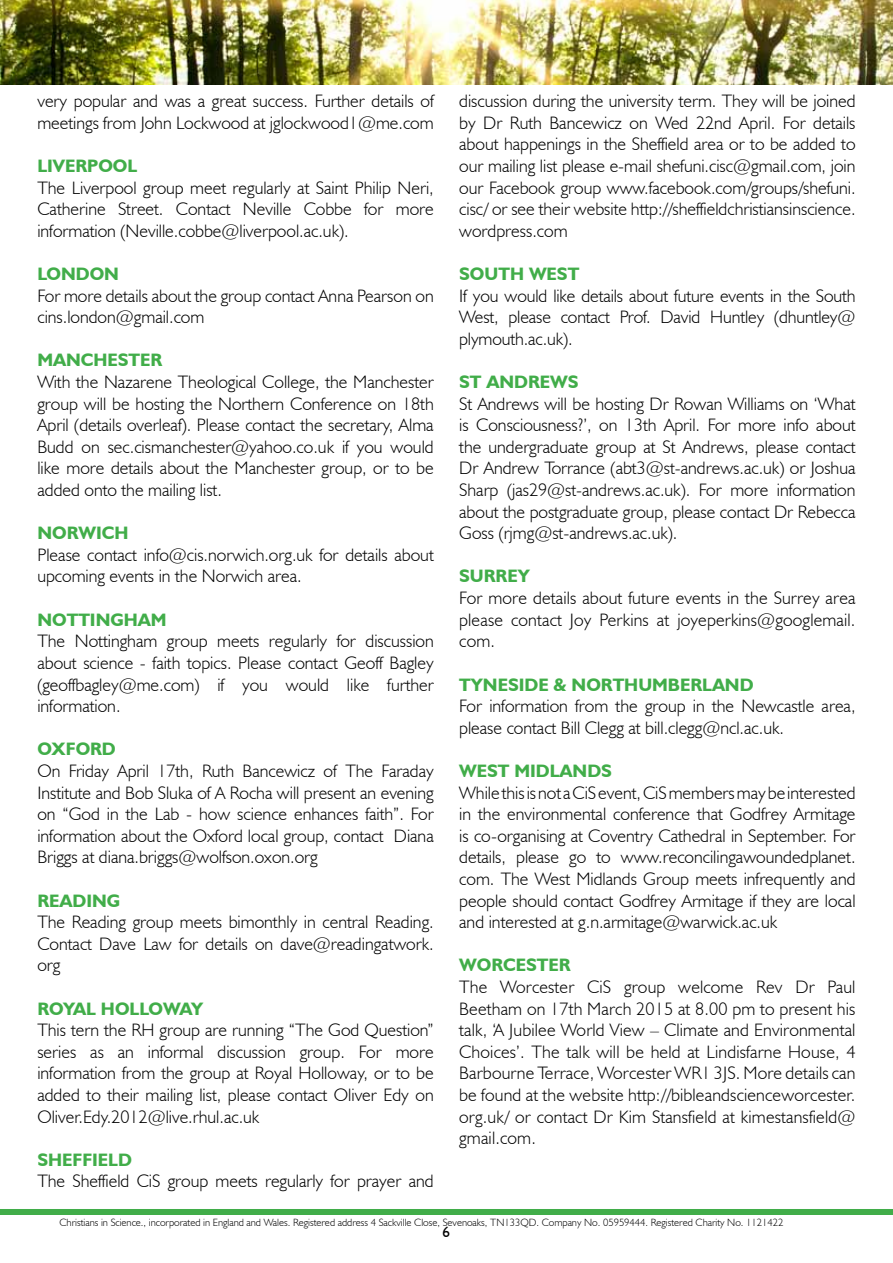
<style>
.page{position:relative;width:893px;height:1263px;background:#fff}
.page>*{position:absolute;margin:0;border:0;box-sizing:border-box;transform-origin:0 0}
.t1{font:300 18px/21.6px "Humanist 521 BT";color:#000;text-align:justify}
.t2{font:700 18px "Humanist 521 BT";color:#41ad49}
.t3{font:15px "Humanist 521 BT";color:#000}
.t4{font:300 10.5px "Humanist 521 BT";color:#000}
</style>
<div class="page">
<div style="left:0;top:1209px;width:893px;height:6px;background:#41ad49"></div>
<img style="left:0;top:0;width:893px;height:84px">
<p class="t1" style="left:37px;top:90px;width:398px">very popular and was a great success. Further details of meetings from John Lockwood at jglockwood1@me.com</p>
<p class="t2" style="left:37px;top:155px;width:101px">LIVERPOOL</p>
<p class="t1" style="left:37px;top:176px;width:398px">The Liverpool group meet regularly at Saint Philip Neri, Catherine Street. Contact Neville Cobbe for more information (Neville.cobbe@liverpool.ac.uk).</p>
<p class="t2" style="left:37px;top:263px;width:13px">LON</p>
<p class="t2" style="left:76px;top:263px;width:29px">DON</p>
<p class="t1" style="left:37px;top:284px;width:398px">For more details about the group contact Anna Pearson on cins.london@gmail.com</p>
<p class="t2" style="left:37px;top:349px;width:126px">MANCHESTER</p>
<p class="t1" style="left:37px;top:371px;width:398px">With the Nazarene Theological College, the Manchester group will be hosting the Northern Conference on 18th April (details overleaf). Please contact the secretary, Alma Budd on sec.cismanchester@yahoo.co.uk if you would like more details about the Manchester group, or to be added onto the mailing list.</p>
<p class="t2" style="left:37px;top:522px;width:14px">NORWICH</p>
<p class="t1" style="left:37px;top:544px;width:398px">Please contact info@cis.norwich.org.uk for details about upcoming events in the Norwich area.</p>
<p class="t2" style="left:37px;top:608px;width:13px">NOTTIN</p>
<p class="t2" style="left:110px;top:608px;width:58px">GHAM</p>
<p class="t1" style="left:37px;top:630px;width:398px">The Nottingham group meets regularly for discussion about science - faith topics. Please contact Geoff Bagley (geoffbagley@me.com) if you would like further information.</p>
<p class="t2" style="left:37px;top:738px;width:80px">OXFORD</p>
<p class="t1" style="left:37px;top:760px;width:398px">On Friday April 17th, Ruth Bancewicz of The Faraday Institute and Bob Sluka of A Rocha will present an evening on “God in the Lab - how science enhances faith”. For information about the Oxford local group, contact Diana Briggs at diana.briggs@wolfson.oxon.org</p>
<p class="t2" style="left:37px;top:889px;width:84px">READING</p>
<p class="t1" style="left:37px;top:911px;width:398px">The Reading group meets bimonthly in central Reading.<br>Contact Dave Law for details on dave@readingatwork. org</p>
<p class="t2" style="left:37px;top:997px;width:78px">ROYAL HOLLOWA</p>
<p class="t2" style="left:191px;top:997px;width:14px">Y</p>
<p class="t1" style="left:37px;top:1019px;width:398px">This tern the RH group are running “The God Question” series as an informal discussion group. For more information from the group at Royal Holloway, or to be added to their mailing list, please contact Oliver Edy on Oliver.Edy.2012@live.rhul.ac.uk</p>
<p class="t2" style="left:37px;top:1148px;width:96px">SHEFFIELD</p>
<p class="t1" style="left:37px;top:1170px;width:398px">The Sheffield CiS group meets regularly for prayer and</p>
<p class="t1" style="left:459px;top:90px;width:398px">discussion during the university term. They will be joined by Dr Ruth Bancewicz on Wed 22nd April. For details about happenings in the Sheffield area or to be added to our mailing list please e-mail shefuni.cisc@gmail.com, join our Facebook group www.facebook.com/groups/shefuni. cisc/ or see their website http://sheffieldchristiansinscience. wordpress.com</p>
<p class="t2" style="left:459px;top:263px;width:14px">SOUTH</p>
<p class="t2" style="left:529px;top:263px;width:14px">WEST</p>
<p class="t1" style="left:459px;top:284px;width:398px">If you would like details about future events in the South West, please contact Prof. David Huntley (dhuntley@ plymouth.ac.uk).</p>
<p class="t2" style="left:459px;top:371px;width:83px">ST AN DREWS</p>
<p class="t1" style="left:459px;top:392px;width:398px">St Andrews will be hosting Dr Rowan Williams on ‘What is Consciousness?’, on 13th April. For more info about the undergraduate group at St Andrews, please contact Dr Andrew Torrance (abt3@st-andrews.ac.uk) or Joshua Sharp (jas29@st-andrews.ac.uk). For more information about the postgraduate group, please contact Dr Rebecca Goss (rjmg@st-andrews.ac.uk).</p>
<p class="t2" style="left:459px;top:565px;width:72px">SURREY</p>
<p class="t1" style="left:459px;top:587px;width:398px">For more details about future events in the Surrey area please contact Joy Perkins at joyeperkins@googlemail. com.</p>
<p class="t2" style="left:459px;top:673px;width:35px">TYNESI</p>
<p class="t2" style="left:524px;top:673px;width:62px">DE &amp; NORTHU</p>
<p class="t2" style="left:652px;top:673px;width:41px">MBERLAN</p>
<p class="t2" style="left:740px;top:673px;width:15px">D</p>
<p class="t1" style="left:459px;top:695px;width:398px">For information from the group in the Newcastle area, please contact Bill Clegg at bill.clegg@ncl.ac.uk.</p>
<p class="t2" style="left:459px;top:759px;width:14px">WEST</p>
<p class="t2" style="left:514px;top:759px;width:49px">MIDLAN</p>
<p class="t2" style="left:587px;top:759px;width:23px">DS</p>
<p class="t1" style="left:459px;top:781px;width:398px">While this is not a CiS event, CiS members may be interested in the environmental conference that Godfrey Armitage is co-organising at Coventry Cathedral in September. For details, please go to www.reconcilingawoundedplanet. com. The West Midlands Group meets infrequently and people should contact Godfrey Armitage if they are local and interested at g.n.armitage@warwick.ac.uk</p>
<p class="t2" style="left:459px;top:954px;width:14px">WORCESTER</p>
<p class="t1" style="left:459px;top:976px;width:398px">The Worcester CiS group welcome Rev Dr Paul Beetham on 17th March 2015 at 8.00 pm to present his talk, ‘A Jubilee World View – Climate and Environmental Choices’. The talk will be held at Lindisfarne House, 4<br>Barbourne Terrace, Worcester WR1 3JS. More details can be found at the website http://bibleandscienceworcester. org.uk/ or contact Dr Kim Stansfield at kimestansfield@ gmail.com.</p>
<p class="t4" style="left:60px;top:1215px;width:725px">Christians in Science., incorporated in England and Wales. Registered address 4 Sackville Close, Sevenoaks, TN133QD. Company No. 05959444. Registered Charity No. 1121422</p>
<p class="t3" style="left:442px;top:1222px;width:9px">6</p>
</div>
